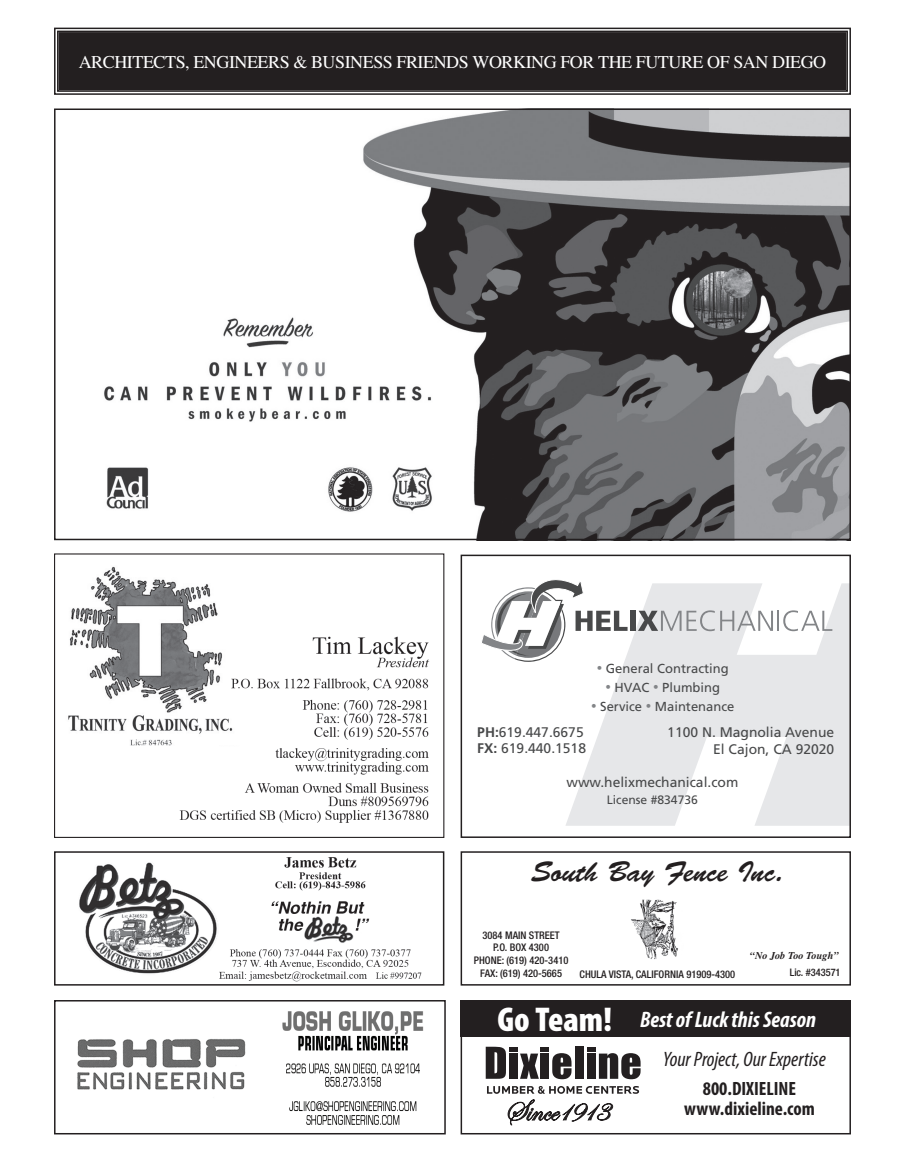
<style>
.page{position:relative;width:905px;height:1175px;background:#fff}
.page>*{position:absolute;margin:0;border:0;box-sizing:border-box;transform-origin:0 0}
.t1{font:28.8px "Brush Script";color:#231f20}
.t2{font:italic 700 condensed 22.5px "Myriad Pro";color:#fff}
.t3{font:italic condensed 20.85px "Myriad Pro";color:#231f20}
.t4{font:700 condensed 19.35px/20.5px "Myriad Pro";color:#231f20;text-align:center}
.t5{font:18px "Times";letter-spacing:-.025em;color:#fff}
.t6{font:13.95px "Frutiger";color:#48494a}
.t7{font:13.05px "Frutiger";color:#48494a}
.t8{font:12.15px "Frutiger";color:#48494a}
.t9{font:500 condensed 10.5px/12.6px "Helvetica Neue";color:#231f20;text-align:center}
.t10{font:italic 700 10.35px "Times";color:#231f20}
.t11{font:500 condensed 10.35px "Helvetica Neue";color:#231f20}
.s1{font-family:"Times New Roman";font-size:15.6px;color:#838588}
.s2{font-weight:700}
.s3{font-weight:900;font-style:normal;font-size:34.5px}
</style>
<div class="page">
<svg style="left:54px;top:27px;width:797px;height:68px;background:#302c2d"></svg>
<div style="left:57px;top:31px;width:790px;height:61px;border:1px solid #231f20"></div>
<img style="left:79px;top:857px;width:343px;height:125px">
<div style="left:54px;top:851px;width:390px;height:134px;border:2px solid #231f20"></div>
<img style="left:631px;top:899px;width:47px;height:61px">
<div style="left:460px;top:851px;width:390px;height:134px;border:2px solid #231f20"></div>
<img style="left:77px;top:1011px;width:347px;height:114px">
<div style="left:54px;top:1000px;width:392px;height:134px;border:2px solid #231f20"></div>
<svg style="left:714px;top:583px;width:133px;height:242px;fill:#e6e7e9"></svg>
<svg style="left:720px;top:610px;width:53px;height:21px"></svg>
<hr style="left:777px;top:610px;width:2px;height:21px;background:#838588">
<svg style="left:783px;top:610px;width:49px;height:21px"></svg>
<svg style="left:482px;top:579px;width:232px;height:247px"></svg>
<div style="left:460px;top:554px;width:390px;height:284px;border:2px solid #231f20"></div>
<img style="left:68px;top:566px;width:362px;height:257px">
<div style="left:54px;top:553px;width:390px;height:285px;border:1px solid #231f20"></div>
<div style="left:460px;top:1000px;width:390px;height:37px;background:#231f20"></div>
<div style="left:509px;top:1046px;width:9px;height:5px;background:#231f20"></div>
<div style="left:540px;top:1046px;width:9px;height:5px;background:#231f20"></div>
<div style="left:586px;top:1046px;width:9px;height:5px;background:#231f20"></div>
<svg style="left:485px;top:1046px;width:21px;height:32px"></svg>
<div style="left:574px;top:1046px;width:9px;height:32px;background:#231f20"></div>
<div style="left:509px;top:1053px;width:9px;height:25px;background:#231f20"></div>
<svg style="left:520px;top:1053px;width:19px;height:25px"></svg>
<div style="left:540px;top:1053px;width:9px;height:25px;background:#231f20"></div>
<svg style="left:552px;top:1053px;width:19px;height:26px"></svg>
<div style="left:586px;top:1053px;width:9px;height:25px;background:#231f20"></div>
<svg style="left:599px;top:1053px;width:41px;height:26px"></svg>
<svg style="left:487px;top:1086px;width:152px;height:7px"></svg>
<svg style="left:507px;top:1099px;width:106px;height:26px"></svg>
<div style="left:460px;top:1000px;width:390px;height:134px;border:2px solid #231f20"></div>
<img style="left:104px;top:111px;width:743px;height:426px">
<div style="left:54px;top:108px;width:796px;height:432px;border:2px solid #231f20"></div>
<h3 class="t5" style="left:79px;top:52px;width:749px">ARCHITECTS, ENGINEERS &amp; BUSINESS FRIENDS WORKING FOR THE FUTURE OF SAN DIEGO</h3>
<p class="t7" style="left:596px;top:661px;width:133px"><span class="s1">•</span> General Contracting</p>
<p class="t7" style="left:605px;top:680px;width:116px"><span class="s1">•</span> HVAC <span class="s1">•</span> Plumbing</p>
<p class="t7" style="left:591px;top:699px;width:145px"><span class="s1">•</span> Service <span class="s1">•</span> Maintenance</p>
<h3 class="t6" style="left:477px;top:724px;width:108px"><span class="s2">PH:</span>619.447.6675</h3>
<h3 class="t6" style="left:667px;top:724px;width:168px">1100 N. Magnolia Avenue</h3>
<h3 class="t6" style="left:477px;top:740px;width:110px"><span class="s2">FX:</span> 619.440.1518</h3>
<h3 class="t6" style="left:713px;top:741px;width:123px">El Cajon, CA 92020</h3>
<h3 class="t6" style="left:566px;top:774px;width:173px">www.helixmechanical.com</h3>
<p class="t8" style="left:607px;top:792px;width:93px">License #834736</p>
<h1 class="t1" style="left:531px;top:855px;width:254px">South Bay Fence Inc.</h1>
<p class="t9" style="left:474px;top:928px;width:96px">3084 MAIN STREET<br>P.O. BOX 4300<br>PHONE: (619) 420-3410<br>FAX: (619) 420-5665</p>
<p class="t10" style="left:749px;top:949px;width:90px">“No Job Too Tough”</p>
<p class="t9" style="left:579px;top:967px;width:157px">CHULA VISTA, CALIFORNIA 91909-4300</p>
<p class="t11" style="left:789px;top:966px;width:52px">Lic. #343571</p>
<h2 class="t2" style="left:497px;top:1005px;width:320px"><span class="s3">Go Team!</span> Best of Luck this Season</h2>
<h3 class="t3" style="left:662px;top:1047px;width:164px">Your Project, Our Expertise</h3>
<h3 class="t4" style="left:684px;top:1077px;width:132px">800.DIXIELINE www.dixieline.com</h3>
</div>
